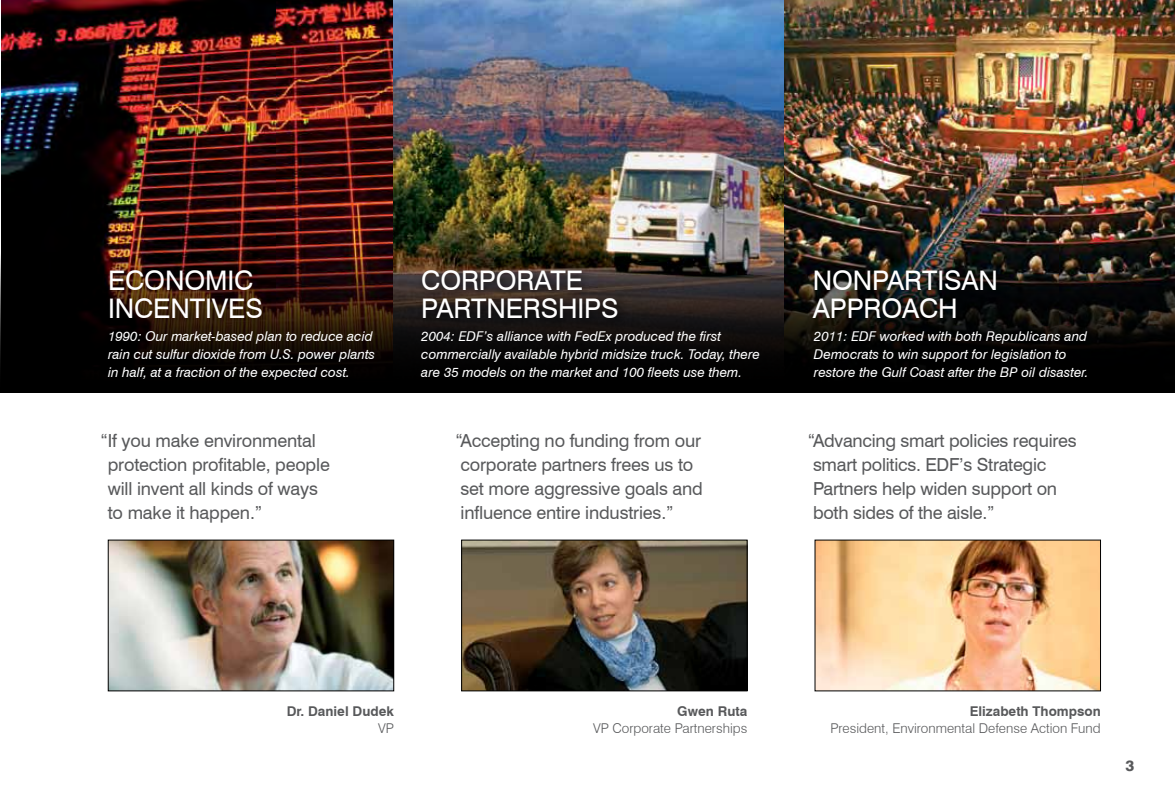
<style>
.page{position:relative;width:1175px;height:810px;background:#fff}
.page>*{position:absolute;margin:0;border:0;box-sizing:border-box;transform-origin:0 0}
.t1{font:27px/28.5px "Swiss 721 BT";letter-spacing:-.005em;color:#fff}
.t2{font:18px/24px "Swiss 721 BT";letter-spacing:-.01em;color:#58595b}
.t3{font:800 15px "Swiss 721 BT";color:#58595b}
.t4{font:italic 13.5px/18px "Swiss 721 BT";color:#fff}
.t5{font:300 13.5px "Swiss 721 BT";color:#58595b}
.t6{font:700 13.5px "Swiss 721 BT";color:#58595b}
</style>
<div class="page">
<img style="left:816px;top:542px;width:282px;height:147px">
<img style="left:110px;top:542px;width:282px;height:147px">
<div style="left:108px;top:540px;width:286px;height:151px;border:1px solid #000"></div>
<img style="left:463px;top:542px;width:282px;height:147px">
<div style="left:461px;top:540px;width:286px;height:151px;border:1px solid #000"></div>
<img style="left:0;top:0;width:1174px;height:393px">
<h1 class="t1" style="left:108px;top:266px;width:152px">economic<br>i ncentives</h1>
<h1 class="t1" style="left:421px;top:266px;width:146px">CORPORATE<br>PARTNE</h1>
<h1 class="t1" style="left:812px;top:266px;width:187px">nonpartisan approach</h1>
<h1 class="t1" style="left:523px;top:294px;width:97px">RSHIPS</h1>
<p class="t4" style="left:421px;top:327px;width:340px">2004: EDF’s alliance with FedEx produced the first commercially available hybrid midsize truck. Today, there are 35 models on the market and 100 fleets use them.</p>
<p class="t4" style="left:814px;top:327px;width:276px">2011: EDF worked with both Republicans and<br>Democrats to win support for legislation to restore the Gulf Coast after the BP oil disaster.</p>
<p class="t4" style="left:108px;top:327px;width:269px">1990: Our market-based plan to reduce acid rain cut sulfur dioxide from U.S. power plants in half, at a fraction of the expected cost.</p>
<h2 class="t2" style="left:108px;top:429px;width:224px;text-indent:-7px">“If you make environmental protection profitable, people will invent all kinds of ways to make it happen.”</h2>
<h2 class="t2" style="left:808px;top:429px;width:270px">“Advancing smart policies requires smart politics. EDF’s Strategic<br>Partners help widen support on both sides of the aisle.”</h2>
<h2 class="t2" style="left:455px;top:429px;width:249px">“Accepting no funding from our corporate partners frees us to set more aggressive goals and influence entire industries.”</h2>
<p class="t6" style="left:287px;top:703px;width:109px">Dr. Daniel Dudek</p>
<p class="t5" style="left:378px;top:720px;width:17px">VP</p>
<p class="t6" style="left:677px;top:703px;width:71px">Gwen Ruta</p>
<p class="t5" style="left:593px;top:720px;width:156px">VP Corporate Partnerships</p>
<p class="t6" style="left:969px;top:703px;width:132px">Elizabeth Thompson</p>
<p class="t5" style="left:830px;top:720px;width:272px">President, Environmental Defense Action Fund</p>
<p class="t3" style="left:1125px;top:757px;width:10px">3</p>
</div>
